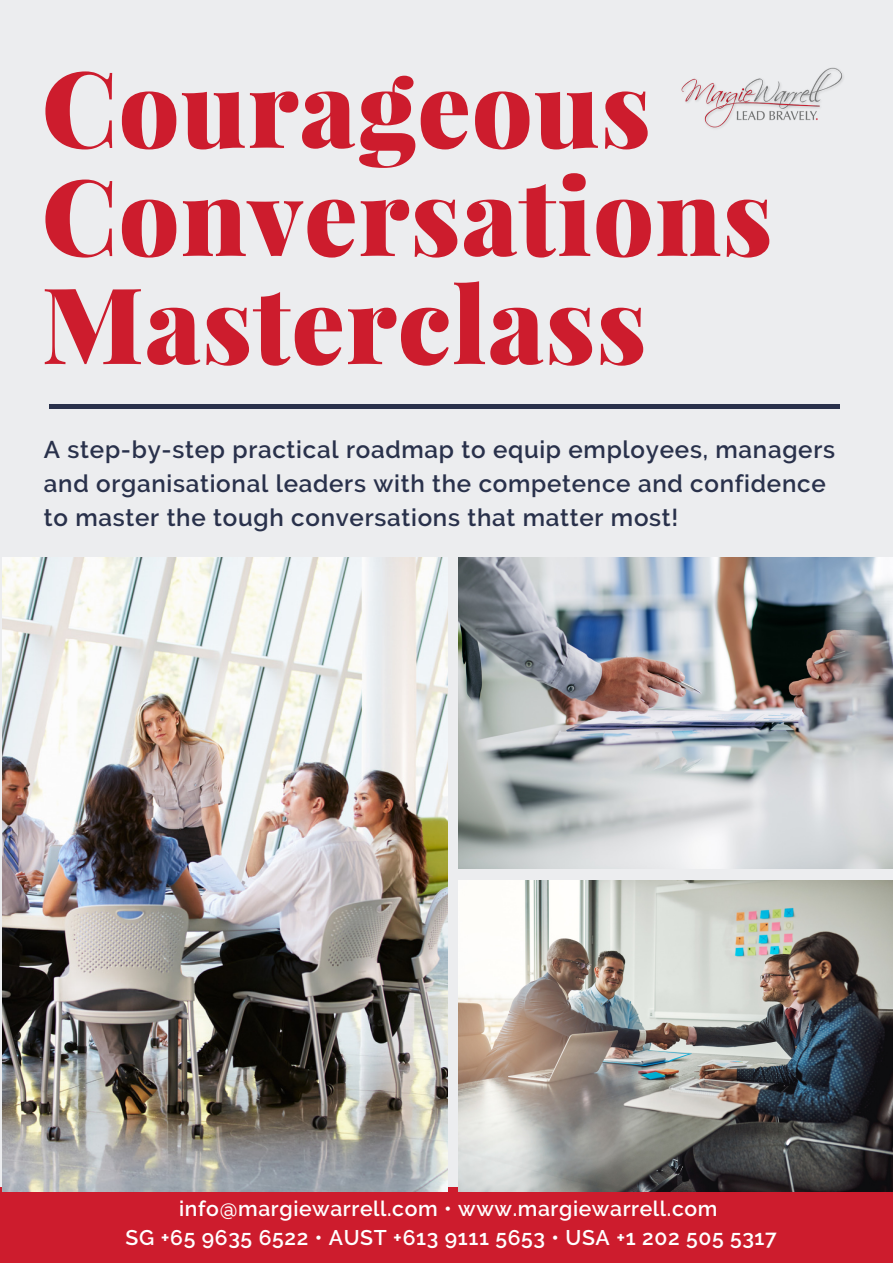
<style>
.page{position:relative;width:893px;height:1263px;background:#ecedef}
.page>*{position:absolute;margin:0;border:0;box-sizing:border-box;transform-origin:0 0}
.t1{font:900 105.9px/108.1px "Playfair Display";letter-spacing:.01em;color:#cd1c2d}
.t2{font:600 24.15px/33.8px "Raleway";letter-spacing:.03em;color:#29314b}
.t3{font:600 21.15px/29.2px "Raleway";letter-spacing:.03em;color:#fff;text-align:center}
</style>
<div class="page">
<div style="left:50px;top:404px;width:790px;height:5px;background:#29314b"></div>
<div style="left:0;top:1187px;width:893px;height:76px;background:#cd1c2d"></div>
<img style="left:681px;top:67px;width:163px;height:61px">
<img style="left:2px;top:557px;width:445px;height:634px">
<img style="left:458px;top:557px;width:435px;height:311px">
<img style="left:458px;top:880px;width:435px;height:311px">
<h1 class="t1" style="left:42px;top:50px;width:732px">Courageous<br>Conversations<br>Masterclass</h1>
<p class="t2" style="left:44px;top:433px;width:793px">A step-by-step practical roadmap to equip employees, managers and organisational leaders with the competence and confidence to master the tough conversations that matter most!</p>
<p class="t3" style="left:126px;top:1194px;width:653px">info@margiewarrell.com • www.margiewarrell.com<br>SG +65 9635 6522 • AUST +613 9111 5653 • USA +1 202 505 5317</p>
</div>
